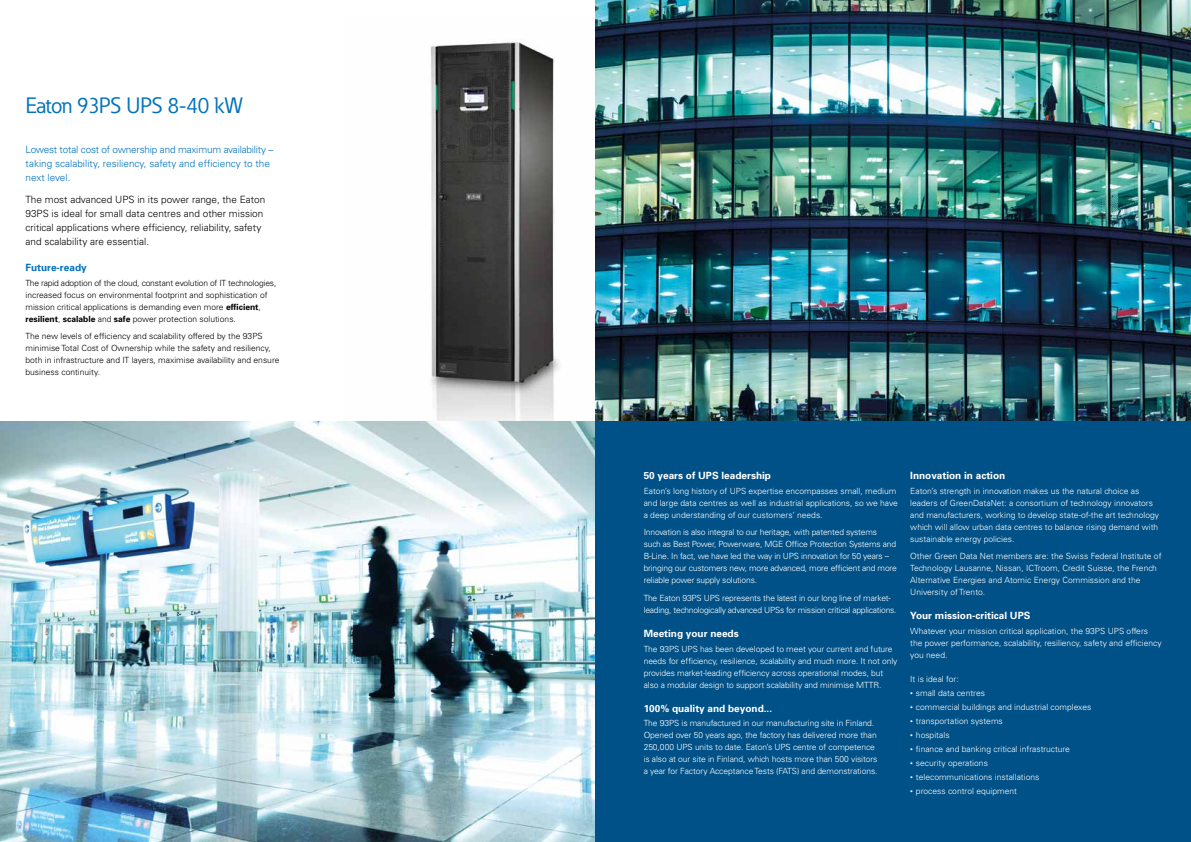
<style>
.page{position:relative;width:1191px;height:842px;background:#fff}
.page>*{position:absolute;margin:0;border:0;box-sizing:border-box;transform-origin:0 0}
.t1{font:22px "Eaton";letter-spacing:-.02em;color:#0072bb}
.t2{font:300 10px/14px "Univers";color:#000}
.t3{font:300 10px/14px "Univers";color:#0072bb}
.t4{font:700 10px "Univers";color:#fff}
.t5{font:700 10px "Univers";color:#0072bb}
.t6{font:300 8.5px/12px "Univers";color:#fff}
.t7{font:300 8.5px/12px "Univers";color:#000}
.t8{font:300 8.5px/12px "Univers";letter-spacing:-.02em;color:#fff}
.t9{font:300 8.5px/12px "Univers";letter-spacing:-.025em;color:#fff}
.s1{font-weight:700}
.s2{font-weight:400;font-size:8px}
</style>
<div class="page">
<img style="left:430px;top:42px;width:129px;height:379px">
<img style="left:0;top:421px;width:595px;height:421px">
<img style="left:595px;top:0;width:596px;height:421px">
<div style="left:595px;top:421px;width:596px;height:421px;background:#005187"></div>
<h1 class="t1" style="left:26px;top:92px;width:219px">Eaton 93PS UPS 8-40 kW</h1>
<p class="t3" style="left:26px;top:142px;width:250px">Lowest total cost of ownership and maximum availability – taking scalability, resiliency, safety and efficiency to the next level.</p>
<p class="t2" style="left:26px;top:193px;width:241px">The most advanced UPS in its power range, the Eaton 93PS is ideal for small data centres and other mission critical applications where efficiency, reliability, safety and scalability are essential.</p>
<p class="t5" style="left:26px;top:261px;width:63px">Future-ready</p>
<p class="t7" style="left:26px;top:276px;width:252px">The rapid adoption of the cloud, constant evolution of IT technologies, increased focus on environmental footprint and sophistication of mission critical applications is demanding even more <span class="s1">efficient</span>, <span class="s1">resilient</span>, <span class="s1">scalable</span> and <span class="s1">safe</span> power protection solutions.</p>
<p class="t7" style="left:26px;top:330px;width:255px">The new levels of efficiency and scalability offered by the 93PS minimise Total Cost of Ownership while the safety and resiliency, both in infrastructure and IT layers, maximise availability and ensure business continuity.</p>
<p class="t4" style="left:643px;top:469px;width:129px">50 years of UPS leadership</p>
<p class="t6" style="left:643px;top:484px;width:256px">Eaton’s long history of UPS expertise encompasses small, medium and large data centres as well as industrial applications, so we have a deep understanding of our customers’ needs.</p>
<p class="t8" style="left:643px;top:526px;width:255px">Innovation is also integral to our heritage, with patented systems<br>such as Best Power, Powerware, MGE Office Protection Systems and B-Line. In fact, we have led the way in UPS innovation for 50 years – bringing our customers new, more advanced, more efficient and more reliable power supply solutions.</p>
<p class="t9" style="left:643px;top:592px;width:254px">The Eaton 93PS UPS represents the latest in our long line of market&shy;leading, technologically advanced UPSs for mission critical applications.</p>
<p class="t4" style="left:643px;top:627px;width:97px">Meeting your needs</p>
<p class="t6" style="left:643px;top:642px;width:255px">The 93PS UPS has been developed to meet your current and future needs for efficiency, resilience, scalability and much more. It not only provides market-leading efficiency across operational modes, but also a modular design to support scalability and minimise MTTR.</p>
<p class="t4" style="left:643px;top:701px;width:130px">100% quality and beyond...</p>
<p class="t6" style="left:643px;top:717px;width:235px">The 93PS is manufactured in our manufacturing site in Finland.<br>Opened over 50 years ago, the factory has delivered more than 250,000 UPS units to date. Eaton’s UPS centre of competence is also at our site in Finland, which hosts more than 500 visitors a year for Factory Acceptance Tests (FATS) and demonstrations.</p>
<p class="t4" style="left:910px;top:469px;width:97px">Innovation in action</p>
<p class="t6" style="left:910px;top:484px;width:250px">Eaton’s strength in innovation makes us the natural choice as leaders of GreenDataNet: a consortium of technology innovators and manufacturers, working to develop state-of-the art technology which will allow urban data centres to balance rising demand with sustainable energy policies.</p>
<p class="t6" style="left:910px;top:550px;width:253px">Other Green Data Net members are: the Swiss Federal Institute of Technology Lausanne, Nissan, ICTroom, Credit Suisse, the French Alternative Energies and Atomic Energy Commission and the University of Trento.</p>
<p class="t4" style="left:910px;top:609px;width:122px">Your mission-critical UPS</p>
<p class="t6" style="left:910px;top:625px;width:253px">Whatever your mission critical application, the 93PS UPS offers the power performance, scalability, resiliency, safety and efficiency you need.</p>
<p class="t6" style="left:910px;top:673px;width:50px">It is ideal for:</p>
<p class="t6" style="left:910px;top:687px;width:76px"><span class="s2">•</span> small data centres</p>
<p class="t6" style="left:910px;top:701px;width:183px"><span class="s2">•</span> commercial buildings and industrial complexes</p>
<p class="t6" style="left:910px;top:715px;width:94px"><span class="s2">•</span> transportation systems</p>
<p class="t6" style="left:910px;top:729px;width:41px"><span class="s2">•</span> hospitals</p>
<p class="t6" style="left:910px;top:743px;width:161px"><span class="s2">•</span> finance and banking critical infrastructure</p>
<p class="t6" style="left:910px;top:757px;width:79px"><span class="s2">•</span> security operations</p>
<p class="t6" style="left:910px;top:771px;width:131px"><span class="s2">•</span> telecommunications installations</p>
<p class="t6" style="left:910px;top:785px;width:108px"><span class="s2">•</span> process control equipment</p>
</div>
